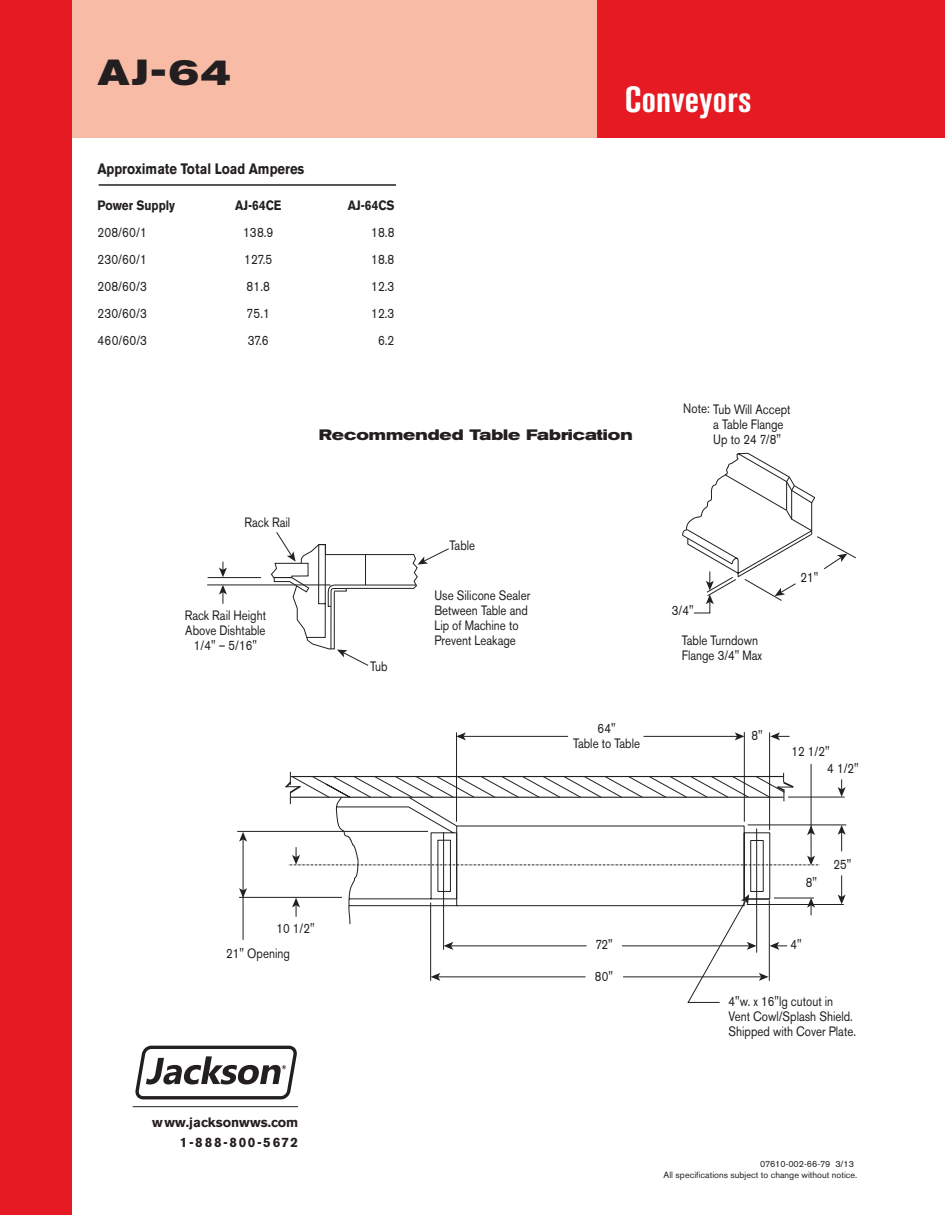
<style>
.page{position:relative;width:945px;height:1215px;background:#fff}
.page>*{position:absolute;margin:0;border:0;box-sizing:border-box;transform-origin:0 0}
.t1{font:700 condensed 36px "Akzidenz Grotesk BE";letter-spacing:.01em;color:#fff}
.t2{font:700 expanded 36px "Akzidenz Grotesk BE";color:#231f20}
.t3{font:700 15px "Akzidenz Grotesk BE";color:#231f20;scale:.87 1}
.t4{font:700 expanded 15px "Akzidenz Grotesk BE";color:#231f20}
.t5{font:13.5px/15px "Akzidenz Grotesk BE";color:#231f20;scale:.85 1}
.t6{font:13.5px "Akzidenz Grotesk BE";color:#231f20;scale:.87 1}
.t7{font:700 13.5px/19.5px "Akzidenz Grotesk BE";color:#231d1e;text-align:right}
.t8{font:700 13.5px "Akzidenz Grotesk BE";color:#231f20;scale:.87 1}
.t9{font:9px/10.8px "Akzidenz Grotesk BE";color:#241e1f}
</style>
<div class="page">
<div style="left:2px;top:0;width:604px;height:138px;background:#f8bba5"></div>
<hr style="left:748px;top:825px;width:98px;height:1px;background:#231f20">
<hr style="left:456px;top:732px;width:1px;height:90px;background:#231f20">
<hr style="left:237px;top:831px;width:191px;height:1px;background:#231f20">
<hr style="left:239px;top:897px;width:103px;height:1px;background:#231f20">
<hr style="left:744px;top:732px;width:1px;height:90px;background:#231f20">
<hr style="left:769px;top:732px;width:1px;height:98px;background:#231f20">
<hr style="left:788px;top:797px;width:57px;height:1px;background:#231f20">
<hr style="left:747px;top:904px;width:97px;height:1px;background:#231f20">
<hr style="left:644px;top:736px;width:93px;height:1px;background:#231f20">
<svg style="left:735px;top:732px;width:10px;height:8px"></svg>
<svg style="left:770px;top:732px;width:19px;height:8px"></svg>
<svg style="left:838px;top:780px;width:8px;height:17px"></svg>
<hr style="left:811px;top:764px;width:1px;height:94px;background:#231f20">
<hr style="left:243px;top:839px;width:1px;height:100px;background:#231f20">
<svg style="left:239px;top:832px;width:8px;height:10px"></svg>
<svg style="left:239px;top:888px;width:8px;height:10px"></svg>
<svg style="left:284px;top:772px;width:536px;height:231px"></svg>
<svg style="left:838px;top:876px;width:8px;height:28px"></svg>
<svg style="left:838px;top:825px;width:8px;height:26px"></svg>
<hr style="left:464px;top:736px;width:104px;height:1px;background:#231f20">
<svg style="left:456px;top:732px;width:10px;height:8px"></svg>
<hr style="left:99px;top:184px;width:297px;height:2px;background:#231f20">
<hr style="left:208px;top:577px;width:53px;height:1px;background:#231f20">
<hr style="left:207px;top:585px;width:124px;height:1px;background:#231f20">
<svg style="left:270px;top:532px;width:179px;height:134px"></svg>
<svg style="left:219px;top:585px;width:8px;height:18px"></svg>
<svg style="left:219px;top:562px;width:8px;height:15px"></svg>
<svg style="left:682px;top:453px;width:174px;height:160px"></svg>
<div style="left:598px;top:0;width:347px;height:138px;background:#e51a23"></div>
<div style="left:0;top:0;width:72px;height:1215px;background:#e51a23"></div>
<hr style="left:133px;top:1106px;width:165px;height:1px;background:#231d1e">
<svg style="left:135px;top:1046px;width:162px;height:53px"></svg>
<p class="t2" style="left:98px;top:52px;width:135px">AJ-64</p>
<p class="t3" style="left:98px;top:160px;width:239px">Approximate Total Load Amperes</p>
<p class="t8" style="left:98px;top:198px;width:91px">Power Supply</p>
<p class="t8" style="left:235px;top:198px;width:55px">AJ-64CE</p>
<p class="t8" style="left:348px;top:198px;width:55px">AJ-64CS</p>
<p class="t6" style="left:98px;top:224px;width:58px">208/60/1</p>
<p class="t6" style="left:243px;top:224px;width:36px">138.9</p>
<p class="t6" style="left:371px;top:224px;width:28px">18.8</p>
<p class="t6" style="left:98px;top:251px;width:58px">230/60/1</p>
<p class="t6" style="left:244px;top:251px;width:34px">127.5</p>
<p class="t6" style="left:371px;top:251px;width:28px">18.8</p>
<p class="t6" style="left:98px;top:278px;width:58px">208/60/3</p>
<p class="t6" style="left:247px;top:278px;width:28px">81.8</p>
<p class="t6" style="left:371px;top:278px;width:28px">12.3</p>
<p class="t6" style="left:98px;top:305px;width:58px">230/60/3</p>
<p class="t6" style="left:247px;top:305px;width:28px">75.1</p>
<p class="t6" style="left:371px;top:305px;width:28px">12.3</p>
<p class="t6" style="left:98px;top:332px;width:59px">460/60/3</p>
<p class="t6" style="left:248px;top:332px;width:26px">37.6</p>
<p class="t6" style="left:378px;top:332px;width:20px">6.2</p>
<p class="t1" style="left:625px;top:79px;width:128px">Conveyors</p>
<p class="t4" style="left:319px;top:426px;width:315px">Recommended Table Fabrication</p>
<p class="t5" style="left:245px;top:515px;width:55px">Rack Rail</p>
<p class="t5" style="left:185px;top:608px;width:97px;text-align:center">Rack Rail Height<br>Above Dishtable<br>1/4" – 5/16"</p>
<p class="t5" style="left:370px;top:658px;width:22px">Tub</p>
<p class="t5" style="left:450px;top:538px;width:32px">Table</p>
<p class="t5" style="left:434px;top:587px;width:114px">Use Silicone Sealer<br>Between Table and<br>Lip of Machine to<br>Prevent Leakage</p>
<p class="t5" style="left:573px;top:721px;width:80px;text-align:center">64"<br>Table to Table</p>
<p class="t5" style="left:713px;top:401px;width:92px;text-indent:-30px">Note: Tub Will Accept a Table Flange<br>Up to 24 7/8"</p>
<p class="t5" style="left:672px;top:603px;width:27px">3/4"</p>
<p class="t5" style="left:682px;top:633px;width:96px">Table Turndown<br>Flange 3/4" Max</p>
<p class="t5" style="left:751px;top:728px;width:15px">8"</p>
<p class="t5" style="left:801px;top:570px;width:23px">21"</p>
<p class="t5" style="left:791px;top:744px;width:46px">12 1/2"</p>
<p class="t5" style="left:827px;top:761px;width:39px">4 1/2"</p>
<p class="t5" style="left:806px;top:875px;width:15px">8"</p>
<p class="t5" style="left:834px;top:857px;width:23px">25"</p>
<p class="t5" style="left:226px;top:916px;width:106px;line-height:25px;text-indent:50px">10 1/2"<br>21" Opening</p>
<p class="t7" style="left:152px;top:1113px;width:148px">www.jacksonwws.com<br>1-888-800-5672</p>
<p class="t5" style="left:595px;top:937px;width:22px">72"</p>
<p class="t5" style="left:790px;top:937px;width:15px">4"</p>
<p class="t5" style="left:595px;top:969px;width:23px">80"</p>
<p class="t5" style="left:729px;top:994px;width:151px">4"w. x 16"lg cutout in<br>Vent Cowl/Splash Shield.<br>Shipped with Cover Plate.</p>
<p class="t9" style="left:664px;top:1158px;width:195px;text-indent:97px">07610-002-66-79 3/13<br>All specifications subject to change without notice.</p>
</div>
